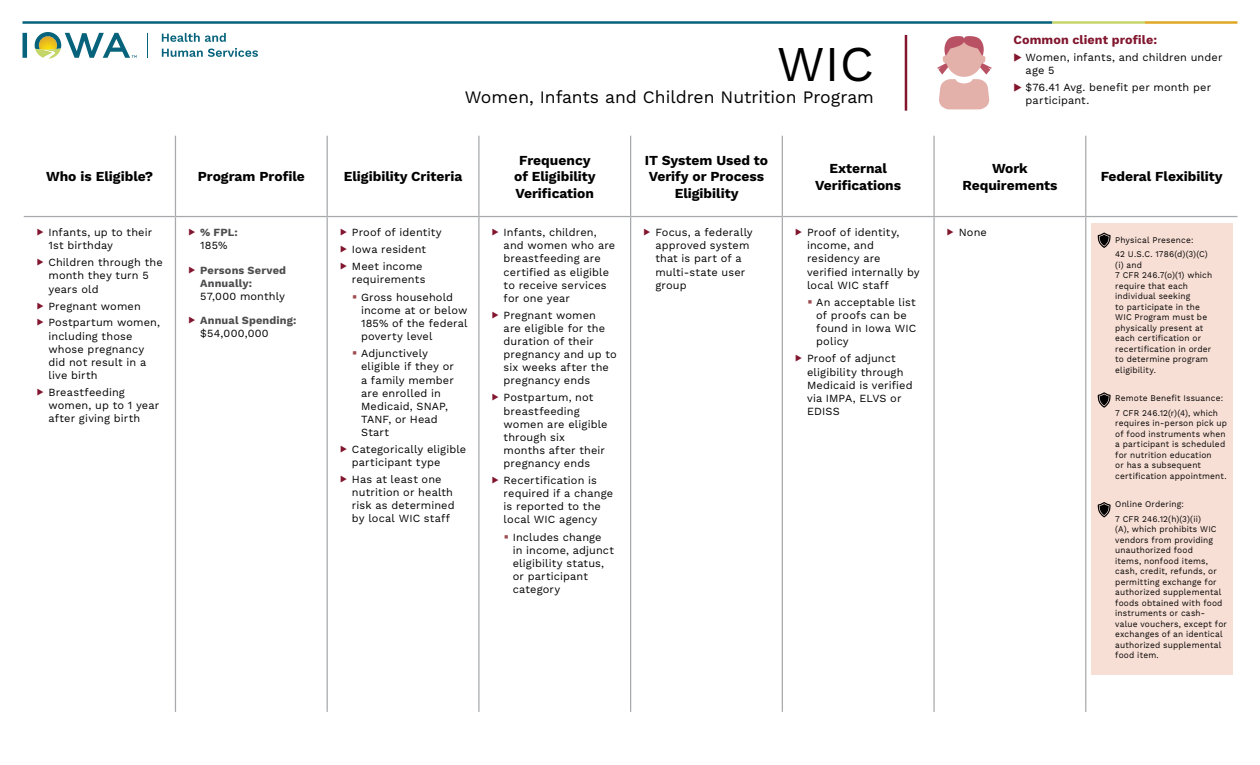
<style>
.page{position:relative;width:1260px;height:765px;background:#fff}
.page>*{position:absolute;margin:0;border:0;box-sizing:border-box;transform-origin:0 0}
.t1{font:50px "Work Sans";color:#000}
.t2{font:17.5px "Work Sans";color:#000}
.t3{font:700 13.75px/16.5px "Work Sans";color:#000;text-align:center}
.t4{font:700 12.5px "Work Sans";letter-spacing:.01em;color:#82162e}
.t5{font:11px/13.1px "Work Sans";letter-spacing:.01em;color:#000}
.t6{font:700 11px/13.1px "Work Sans";letter-spacing:.015em;color:#4d4d4f}
.t7{font:8.75px/10.5px "Work Sans";letter-spacing:.02em;color:#000;scale:.95 1}
.s1{color:#82162e}
.s2{color:#9d4b50}
</style>
<div class="page">
<hr style="left:22px;top:21px;width:1030px;height:3px;background:#04627a">
<hr style="left:1052px;top:21px;width:93px;height:3px;background:#c6d668">
<hr style="left:1145px;top:21px;width:92px;height:3px;background:#e0a726">
<svg style="left:22px;top:33px;width:5px;height:25px"></svg>
<svg style="left:35px;top:32px;width:102px;height:27px"></svg>
<svg style="left:147px;top:33px;width:1px;height:25px"></svg>
<svg style="left:162px;top:33px;width:64px;height:9px"></svg>
<svg style="left:162px;top:48px;width:96px;height:9px"></svg>
<div style="left:1092px;top:224px;width:141px;height:451px;background:#f8dfd5"></div>
<svg style="left:1098px;top:233px;width:13px;height:15px"></svg>
<svg style="left:1098px;top:392px;width:13px;height:16px"></svg>
<svg style="left:1098px;top:502px;width:13px;height:15px"></svg>
<svg style="left:937px;top:36px;width:55px;height:73px"></svg>
<hr style="left:905px;top:35px;width:2px;height:76px;background:#82162e">
<hr style="left:478px;top:136px;width:2px;height:80px;background:#a7a9ac">
<hr style="left:630px;top:136px;width:1px;height:80px;background:#a7a9ac">
<hr style="left:782px;top:136px;width:1px;height:80px;background:#a7a9ac">
<hr style="left:933px;top:136px;width:2px;height:80px;background:#a7a9ac">
<hr style="left:24px;top:216px;width:151px;height:1px;background:#a7a9ac">
<hr style="left:327px;top:216px;width:152px;height:1px;background:#a7a9ac">
<hr style="left:479px;top:216px;width:152px;height:1px;background:#a7a9ac">
<hr style="left:478px;top:217px;width:2px;height:495px;background:#a7a9ac">
<hr style="left:631px;top:216px;width:151px;height:1px;background:#a7a9ac">
<hr style="left:630px;top:217px;width:1px;height:495px;background:#a7a9ac">
<hr style="left:782px;top:216px;width:152px;height:1px;background:#a7a9ac">
<hr style="left:782px;top:217px;width:1px;height:495px;background:#a7a9ac">
<hr style="left:934px;top:216px;width:152px;height:1px;background:#a7a9ac">
<hr style="left:933px;top:217px;width:2px;height:495px;background:#a7a9ac">
<hr style="left:175px;top:136px;width:1px;height:80px;background:#a7a9ac">
<hr style="left:327px;top:136px;width:1px;height:80px;background:#a7a9ac">
<hr style="left:175px;top:216px;width:152px;height:1px;background:#a7a9ac">
<hr style="left:175px;top:217px;width:1px;height:495px;background:#a7a9ac">
<hr style="left:327px;top:217px;width:1px;height:495px;background:#a7a9ac">
<hr style="left:1085px;top:136px;width:1px;height:80px;background:#a7a9ac">
<hr style="left:1086px;top:216px;width:152px;height:1px;background:#a7a9ac">
<hr style="left:1085px;top:217px;width:1px;height:495px;background:#a7a9ac">
<h1 class="t1" style="left:777px;top:34px;width:99px">WIC</h1>
<h2 class="t2" style="left:465px;top:87px;width:411px">Women, Infants and Children Nutrition Program</h2>
<p class="t4" style="left:1013px;top:33px;width:145px">Common client profile:</p>
<p class="t5" style="left:1026px;top:51px;width:198px;text-indent:-12px"><span class="s1">◆</span> Women, infants, and children under age 5</p>
<p class="t5" style="left:1026px;top:81px;width:187px;text-indent:-12px"><span class="s1">◆</span> $76.41 Avg. benefit per month per participant.</p>
<p class="t3" style="left:46px;top:169px;width:109px">Who is Eligible?</p>
<p class="t3" style="left:198px;top:169px;width:109px">Program Profile</p>
<p class="t3" style="left:344px;top:169px;width:120px">Eligibility Criteria</p>
<p class="t5" style="left:48px;top:226px;width:105px">Infants, up to their<br>1st birthday</p>
<p class="t5" style="left:48px;top:256px;width:116px">Children through the month they turn 5 years old</p>
<p class="t5" style="left:48px;top:298px;width:113px;line-height:17px">Pregnant women<br>Postpartum women,</p>
<p class="t5" style="left:48px;top:330px;width:99px">including those whose pregnancy did not result in a live birth</p>
<p class="t5" style="left:48px;top:386px;width:112px">Breastfeeding women, up to 1 year after giving birth</p>
<p class="t6" style="left:200px;top:226px;width:39px">% FPL:</p>
<p class="t5" style="left:200px;top:240px;width:29px">185%</p>
<p class="t6" style="left:200px;top:264px;width:87px">Persons Served<br>Annually:</p>
<p class="t5" style="left:200px;top:290px;width:86px">57,000 monthly</p>
<p class="t6" style="left:200px;top:315px;width:98px">Annual Spending:</p>
<p class="t5" style="left:200px;top:328px;width:70px">$54,000,000</p>
<p class="t5" style="left:352px;top:224px;width:91px;line-height:17px">Proof of identity<br>Iowa resident<br>Meet income</p>
<p class="t5" style="left:352px;top:273px;width:75px">requirements</p>
<p class="t5" style="left:361px;top:291px;width:108px;text-indent:-9px"><span class="s2">▪</span> Gross household income at or below<br>185% of the federal poverty level</p>
<p class="t5" style="left:361px;top:347px;width:94px;text-indent:-9px"><span class="s2">▪</span> Adjunctively eligible if they or a family member are enrolled in<br>Medicaid, SNAP,<br>TANF, or Head<br>Start</p>
<p class="t5" style="left:352px;top:443px;width:116px">Categorically eligible participant type</p>
<p class="t5" style="left:352px;top:473px;width:104px">Has at least one nutrition or health risk as determined by local WIC staff</p>
<p class="t3" style="left:514px;top:153px;width:83px">Frequency of Eligibility<br>Verification</p>
<p class="t3" style="left:645px;top:153px;width:125px">IT System Used to<br>Verify or Process<br>Eligibility</p>
<p class="t3" style="left:815px;top:161px;width:87px">External<br>Verifications</p>
<p class="t3" style="left:962px;top:161px;width:97px">Work<br>Requirements</p>
<p class="t3" style="left:1101px;top:169px;width:124px">Federal Flexibility</p>
<p class="t5" style="left:504px;top:226px;width:113px">Infants, children, and women who are breastfeeding are certified as eligible to receive services for one year</p>
<p class="t5" style="left:504px;top:309px;width:115px">Pregnant women<br>are eligible for the duration of their pregnancy and up to six weeks after the pregnancy ends</p>
<p class="t5" style="left:504px;top:392px;width:106px">Postpartum, not breastfeeding women are eligible through six months after their pregnancy ends</p>
<p class="t5" style="left:504px;top:474px;width:111px">Recertification is required if a change is reported to the local WIC agency</p>
<p class="t5" style="left:513px;top:531px;width:103px;text-indent:-9px"><span class="s2">▪</span> Includes change in income, adjunct eligibility status, or participant category</p>
<p class="t5" style="left:655px;top:226px;width:99px">Focus, a federally approved system that is part of a multi-state user group</p>
<p class="t5" style="left:807px;top:226px;width:114px">Proof of identity, income, and residency are verified internally by local WIC staff</p>
<p class="t5" style="left:816px;top:296px;width:102px;text-indent:-9px"><span class="s2">▪</span> An acceptable list of proofs can be found in Iowa WIC policy</p>
<p class="t5" style="left:807px;top:353px;width:107px">Proof of adjunct eligibility through<br>Medicaid is verified via IMPA, ELVS or<br>EDISS</p>
<p class="t5" style="left:959px;top:226px;width:30px">None</p>
<p class="t7" style="left:1115px;top:233px;width:99px;line-height:14.4px">Physical Presence:<br>42 U.S.C. 1786(d)(3)(C)</p>
<p class="t7" style="left:1115px;top:260px;width:104px">(i) and<br>7 CFR 246.7(o)(1) which require that each individual seeking<br>to participate in the<br>WIC Program must be physically present at each certification or recertification in order to determine program eligibility.</p>
<p class="t7" style="left:1115px;top:392px;width:115px;line-height:14.4px">Remote Benefit Issuance:<br>7 CFR 246.12(r)(4), which</p>
<p class="t7" style="left:1115px;top:418px;width:119px">requires in-person pick up of food instruments when a participant is scheduled for nutrition education<br>or has a subsequent certification appointment.</p>
<p class="t7" style="left:1115px;top:498px;width:92px;line-height:14.4px">Online Ordering:<br>7 CFR 246.12(h)(3)(ii)</p>
<p class="t7" style="left:1115px;top:524px;width:119px">(A), which prohibits WIC vendors from providing unauthorized food<br>items, nonfood items, cash, credit, refunds, or permitting exchange for authorized supplemental foods obtained with food instruments or cash&shy;value vouchers, except for exchanges of an identical authorized supplemental food item.</p>
</div>
